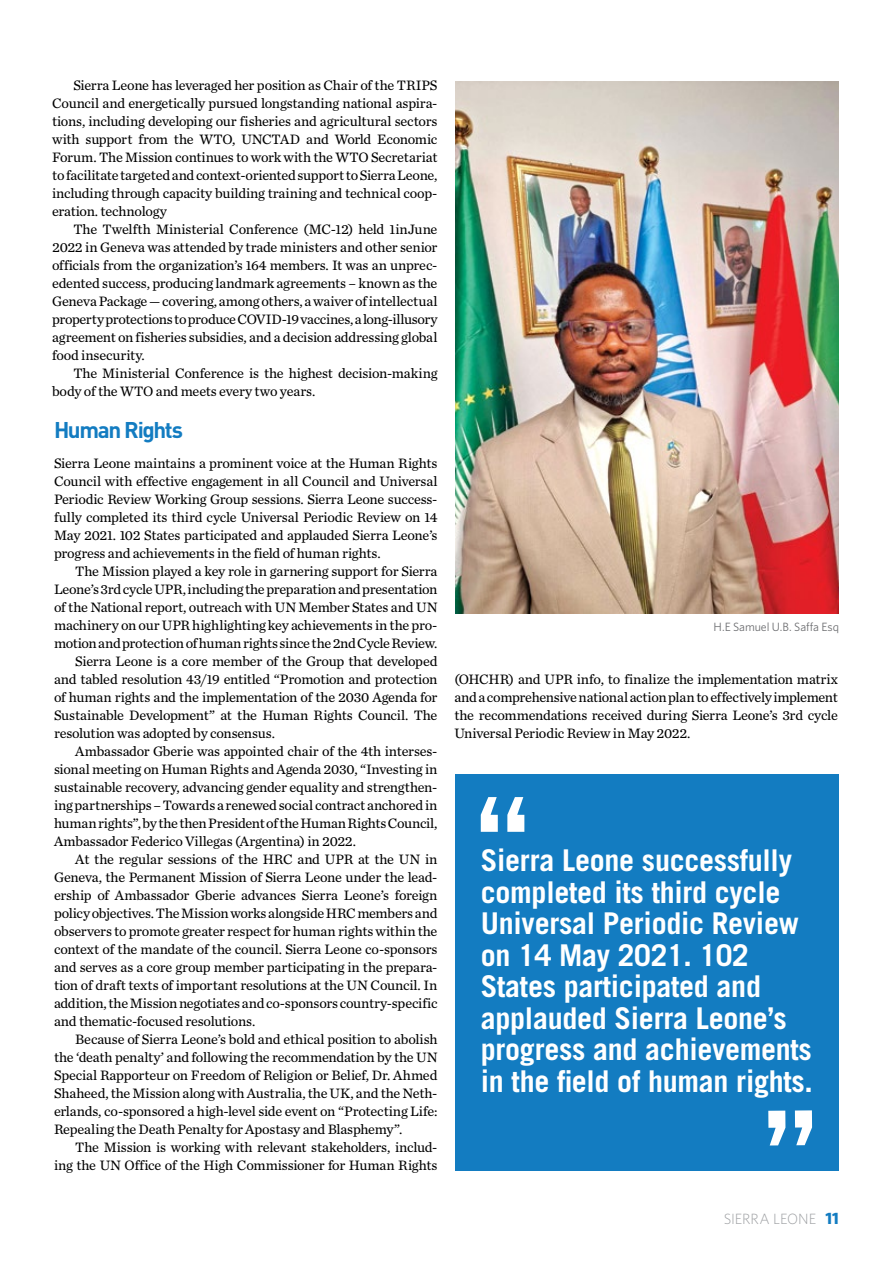
<style>
.page{position:relative;width:893px;height:1263px;background:#fff}
.page>*{position:absolute;margin:0;border:0;box-sizing:border-box;transform-origin:0 0}
.t1{font:700 30px/31.5px "Trade Gothic LT Std";letter-spacing:-.01em;color:#fff}
.t2{font:700 22.5px "DIN Pro";letter-spacing:-.06em;color:#137cc1}
.t3{font:300 14.85px "Whitney";color:#9d9fa2}
.t4{font:14.25px/18px "Chronicle Text G2";letter-spacing:-.015em;color:#000;text-align:justify}
.t5{font:12px "Whitney";letter-spacing:-.01em;color:#6d6e71}
.s1{font-weight:700;font-size:16.5px;color:#137cc1}
</style>
<div class="page">
<img style="left:455px;top:81px;width:384px;height:532px">
<div style="left:455px;top:774px;width:384px;height:396px;background:#137cc1"></div>
<svg style="left:481px;top:797px;width:43px;height:35px"></svg>
<svg style="left:768px;top:1110px;width:44px;height:35px"></svg>
<p class="t4" style="left:52px;top:75px;width:387px;text-indent:21px">Sierra Leone has leveraged her position as Chair of the TRIPS Council and energetically pursued longstanding national aspira&shy;tions, including developing our fisheries and agricultural sectors with support from the WTO, UNCTAD and World Economic Forum. The Mission continues to work with the WTO Secretariat to facilitate targeted and context-oriented support to Sierra Leone, including through capacity building training and technical coop&shy;eration. technology</p>
<p class="t4" style="left:52px;top:219px;width:387px;text-indent:21px">The Twelfth Ministerial Conference (MC-12) held 1inJune 2022 in Geneva was attended by trade ministers and other senior officials from the organization’s 164 members. It was an unprec&shy;edented success, producing landmark agreements – known as the Geneva Package — covering, among others, a waiver of intellectual property protections to produce COVID-19 vaccines, a long-illusory agreement on fisheries subsidies, and a decision addressing global food insecurity.</p>
<p class="t4" style="left:52px;top:363px;width:387px;text-indent:21px">The Ministerial Conference is the highest decision-making body of the WTO and meets every two years.</p>
<h2 class="t2" style="left:54px;top:415px;width:131px">Human Rights</h2>
<p class="t4" style="left:54px;top:453px;width:385px">Sierra Leone maintains a prominent voice at the Human Rights Council with effective engagement in all Council and Universal Periodic Review Working Group sessions. Sierra Leone success&shy;fully completed its third cycle Universal Periodic Review on 14<br>May 2021. 102 States participated and applauded Sierra Leone’s progress and achievements in the field of human rights.</p>
<p class="t4" style="left:75px;top:561px;width:364px">The Mission played a key role in garnering support for Sierra</p>
<p class="t4" style="left:54px;top:579px;width:385px">Leone’s 3rd cycle UPR, including the preparation and presentation</p>
<p class="t4" style="left:54px;top:597px;width:385px">of the National report, outreach with UN Member States and UN</p>
<p class="t4" style="left:54px;top:615px;width:385px">machinery on our UPR highlighting key achievements in the pro-</p>
<p class="t4" style="left:54px;top:633px;width:385px">motion and protection of human rights since the 2nd Cycle Review.</p>
<p class="t4" style="left:75px;top:651px;width:364px">Sierra Leone is a core member of the Group that developed</p>
<p class="t4" style="left:54px;top:669px;width:385px">and tabled resolution 43/19 entitled “Promotion and protection</p>
<p class="t4" style="left:54px;top:687px;width:385px">of human rights and the implementation of the 2030 Agenda for</p>
<p class="t4" style="left:54px;top:705px;width:385px">Sustainable Development” at the Human Rights Council. The</p>
<p class="t4" style="left:54px;top:723px;width:222px">resolution was adopted by consensus.</p>
<p class="t4" style="left:75px;top:741px;width:364px">Ambassador Gberie was appointed chair of the 4th interses-</p>
<p class="t4" style="left:54px;top:759px;width:385px">sional meeting on Human Rights and Agenda 2030, “Investing in</p>
<p class="t4" style="left:54px;top:777px;width:385px">sustainable recovery, advancing gender equality and strengthen-</p>
<p class="t4" style="left:54px;top:795px;width:385px">ing partnerships – Towards a renewed social contract anchored in</p>
<p class="t4" style="left:54px;top:813px;width:385px">human rights”, by the then President of the Human Rights Council,</p>
<p class="t4" style="left:54px;top:831px;width:304px">Ambassador Federico Villegas (Argentina) in 2022.</p>
<p class="t4" style="left:75px;top:849px;width:364px">At the regular sessions of the HRC and UPR at the UN in</p>
<p class="t4" style="left:54px;top:867px;width:385px">Geneva, the Permanent Mission of Sierra Leone under the lead-</p>
<p class="t4" style="left:54px;top:885px;width:385px">ership of Ambassador Gberie advances Sierra Leone’s foreign</p>
<p class="t4" style="left:54px;top:903px;width:385px">policy objectives. The Mission works alongside HRC members and</p>
<p class="t4" style="left:54px;top:921px;width:385px">observers to promote greater respect for human rights within the</p>
<p class="t4" style="left:54px;top:939px;width:385px">context of the mandate of the council. Sierra Leone co-sponsors</p>
<p class="t4" style="left:54px;top:957px;width:385px">and serves as a core group member participating in the prepara-</p>
<p class="t4" style="left:54px;top:975px;width:385px">tion of draft texts of important resolutions at the UN Council. In</p>
<p class="t4" style="left:54px;top:993px;width:385px">addition, the Mission negotiates and co-sponsors country-specific</p>
<p class="t4" style="left:54px;top:1011px;width:203px">and thematic-focused resolutions.</p>
<p class="t4" style="left:75px;top:1029px;width:364px">Because of Sierra Leone’s bold and ethical position to abolish</p>
<p class="t4" style="left:54px;top:1047px;width:385px">the ‘death penalty’ and following the recommendation by the UN</p>
<p class="t4" style="left:54px;top:1065px;width:385px">Special Rapporteur on Freedom of Religion or Belief, Dr. Ahmed</p>
<p class="t4" style="left:54px;top:1083px;width:385px">Shaheed, the Mission along with Australia, the UK, and the Neth-</p>
<p class="t4" style="left:54px;top:1101px;width:385px">erlands, co-sponsored a high-level side event on “Protecting Life:</p>
<p class="t4" style="left:54px;top:1119px;width:350px">Repealing the Death Penalty for Apostasy and Blasphemy”.</p>
<p class="t4" style="left:75px;top:1137px;width:364px">The Mission is working with relevant stakeholders, includ-</p>
<p class="t4" style="left:54px;top:1155px;width:385px">ing the UN Office of the High Commissioner for Human Rights</p>
<p class="t5" style="left:713px;top:618px;width:127px">H.E Samuel U.B. Saffa Esq</p>
<p class="t4" style="left:454px;top:669px;width:385px">(OHCHR) and UPR info, to finalize the implementation matrix and a comprehensive national action plan to effectively implement the recommendations received during Sierra Leone’s 3rd cycle Universal Periodic Review in May 2022.</p>
<h1 class="t1" style="left:481px;top:844px;width:333px">Sierra Leone successfully completed its third cycle<br>Universal Periodic Review on 14 May 2021. 102<br>States participated and applauded Sierra Leone’s progress and achievements in the field of human rights.</h1>
<p class="t3" style="left:724px;top:1209px;width:117px">SIERRA LEONE <span class="s1">11</span></p>
</div>
